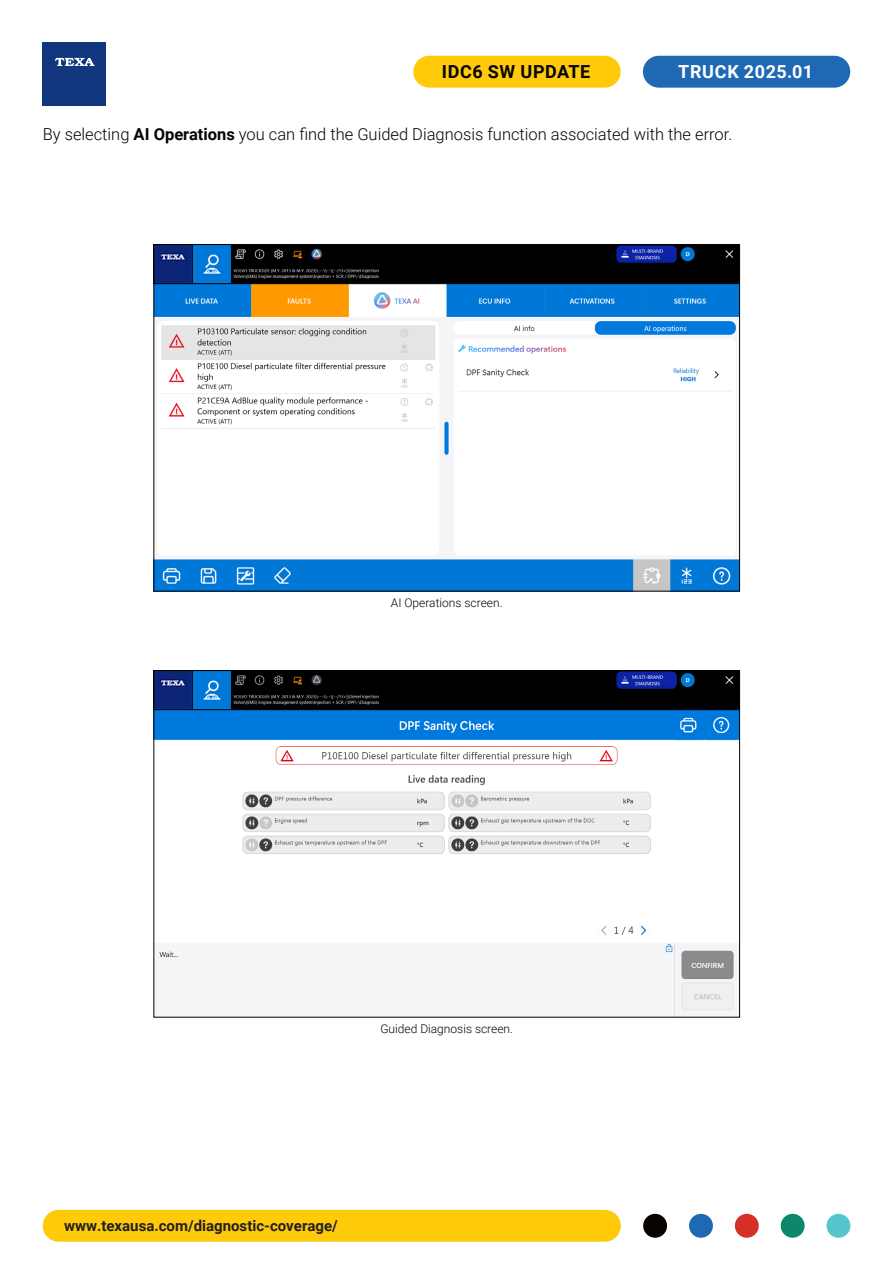
<style>
.page{position:relative;width:893px;height:1263px;background:#fff}
.page>*{position:absolute;margin:0;border:0;box-sizing:border-box;transform-origin:0 0}
.t1{font:700 18px "Roboto";letter-spacing:.035em;color:#070301}
.t2{font:700 18px "Roboto";letter-spacing:.035em;color:#fff}
.Testo{font:300 16.5px "Roboto";color:#070301}
.t3{font:700 15px "Roboto";color:#231f20}
.Note{font:300 12px "Roboto";color:#070301}
.s1{font-weight:700}
</style>
<div class="page">
<div style="left:43px;top:1210px;width:578px;height:32px;background:#feca0a;border-radius:16px"></div>
<div style="left:643px;top:1214px;width:24px;height:24px;background:#070301;border-radius:50%"></div>
<div style="left:689px;top:1214px;width:24px;height:24px;background:#1f68b3;border-radius:50%"></div>
<div style="left:735px;top:1214px;width:24px;height:24px;background:#d43026;border-radius:50%"></div>
<div style="left:781px;top:1214px;width:24px;height:24px;background:#0c8769;border-radius:50%"></div>
<div style="left:826px;top:1214px;width:24px;height:24px;background:#57c5cc;border-radius:50%"></div>
<div style="left:43px;top:42px;width:63px;height:64px;background:#11367e"></div>
<svg style="left:55px;top:58px;width:40px;height:8px"></svg>
<div style="left:643px;top:56px;width:207px;height:32px;background:#1f68b3;border-radius:16px"></div>
<div style="left:413px;top:56px;width:208px;height:32px;background:#feca0a;border-radius:16px"></div>
<img style="left:155px;top:246px;width:583px;height:343px">
<img style="left:155px;top:672px;width:583px;height:343px">
<p class="t1" style="left:442px;top:59px;width:150px">IDC6 SW UPDATE</p>
<p class="t2" style="left:678px;top:59px;width:136px">TRUCK 2025.01</p>
<p class="Testo" style="left:43px;top:123px;width:691px">By selecting <span class="s1">AI Operations</span> you can find the Guided Diagnosis function associated with the error.</p>
<p class="Note" style="left:391px;top:594px;width:113px">AI Operations screen.</p>
<p class="Note" style="left:380px;top:1020px;width:134px">Guided Diagnosis screen.</p>
<p class="t3" style="left:64px;top:1215px;width:275px">www.texausa.com/diagnostic-coverage/</p>
</div>
